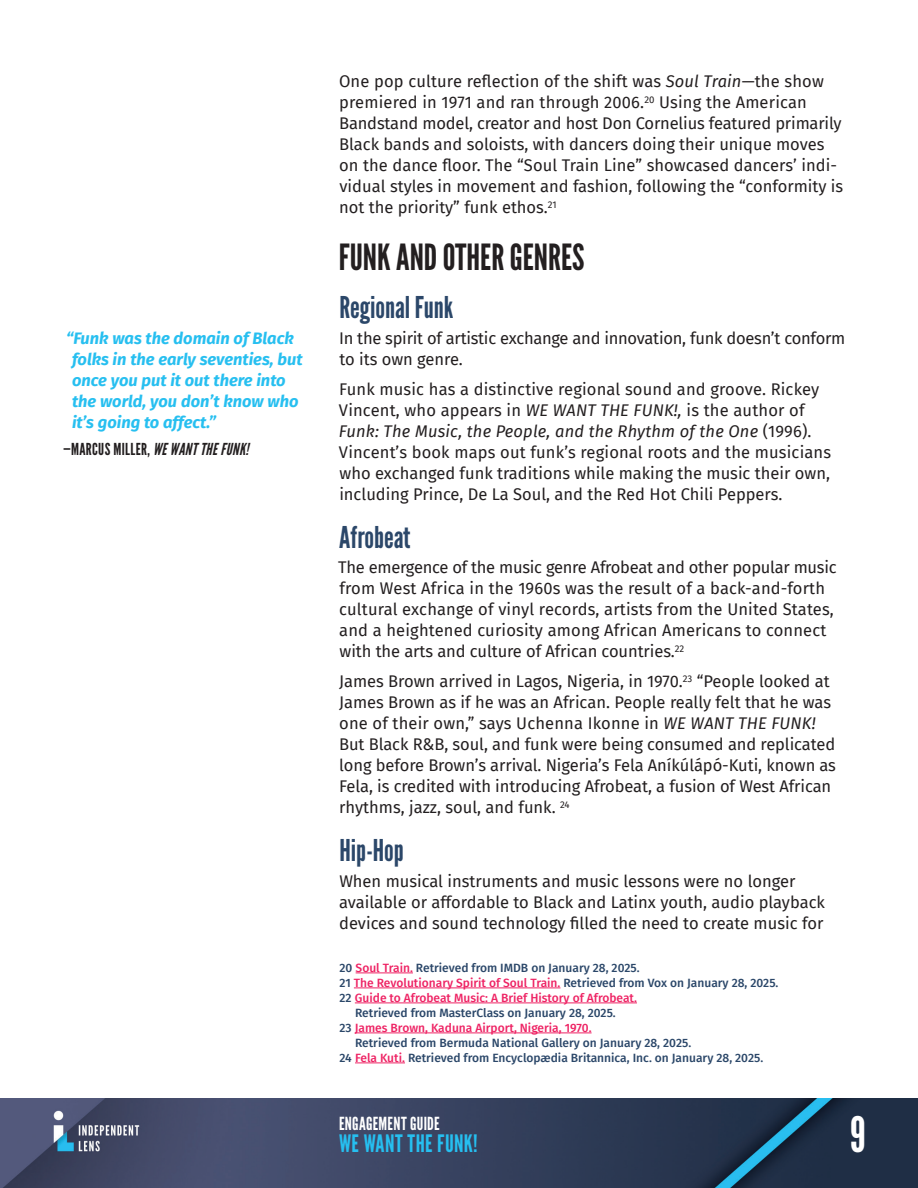
<style>
.page{position:relative;width:918px;height:1188px;background:#fff}
.page>*{position:absolute;margin:0;border:0;box-sizing:border-box;transform-origin:0 0}
.t1{font:48.75px "League Gothic";color:#fff;scale:.94 1}
.t2{font:36px "League Gothic";color:#231f20}
.t3{font:30px "League Gothic";color:#2b4769}
.t4{font:24px "League Gothic";letter-spacing:.02em;color:#26bff0}
.t5{font:18px "League Gothic";letter-spacing:.01em;color:#fff}
.t6{font:16.5px/21px "Fira Sans";color:#231f20}
.Pull_Quote{font:italic 700 16.5px/21px "Fira Sans";color:#27bff0}
.Pull_Quote_Attribution{font:16.5px "League Gothic";letter-spacing:.02em;color:#231f20}
.Footnote{font:500 12px/15px "Fira Sans";color:#2b4769}
.Footnote-2{font:500 12px/15px "Fira Sans";color:#ee2364;text-align:center}
.s1{font-style:italic}
.s2{color:#ee2364}
.s3{color:#2b4769}
</style>
<div class="page">
<img style="left:0;top:1098px;width:918px;height:90px">
<hr style="left:356px;top:973px;width:57px;height:1px;background:#ee2364">
<hr style="left:354px;top:988px;width:206px;height:1px;background:#ee2364">
<hr style="left:355px;top:1003px;width:282px;height:1px;background:#ee2364">
<hr style="left:355px;top:1033px;width:237px;height:1px;background:#ee2364">
<hr style="left:355px;top:1063px;width:50px;height:1px;background:#ee2364">
<p class="Pull_Quote" style="left:72px;top:327px;width:232px;text-indent:-6px">“Funk was the domain of Black folks in the early seventies, but once you put it out there into the world, you don’t know who it’s going to affect.”</p>
<p class="Pull_Quote_Attribution" style="left:63px;top:439px;width:187px">—MARCUS MILLER, <span class="s1">WE WANT THE FUNK!</span></p>
<p class="t6" style="left:339px;top:71px;width:506px">One pop culture reflection of the shift was <span class="s1">Soul Train</span>—the show premiered in 1971 and ran through 2006.<sup>20</sup> Using the American Bandstand model, creator and host Don Cornelius featured primarily Black bands and soloists, with dancers doing their unique moves on the dance floor. The “Soul Train Line” showcased dancers’ indi&shy;vidual styles in movement and fashion, following the “conformity is not the priority” funk ethos.<sup>21</sup></p>
<h2 class="t2" style="left:339px;top:236px;width:247px">FUNK AND OTHER GENRES</h2>
<h3 class="t3" style="left:339px;top:290px;width:115px">Regional Funk</h3>
<p class="t6" style="left:339px;top:327px;width:508px">In the spirit of artistic exchange and innovation, funk doesn’t conform to its own genre.</p>
<p class="t6" style="left:339px;top:378px;width:494px">Funk music has a distinctive regional sound and groove. Rickey Vincent, who appears in <span class="s1">WE WANT THE FUNK!,</span> is the author of <span class="s1">Funk: The Music, the People, and the Rhythm of the One</span> (1996).<br>Vincent’s book maps out funk’s regional roots and the musicians who exchanged funk traditions while making the music their own, including Prince, De La Soul, and the Red Hot Chili Peppers.</p>
<h3 class="t3" style="left:339px;top:519px;width:73px">Afrobeat</h3>
<p class="t6" style="left:338px;top:557px;width:500px">The emergence of the music genre Afrobeat and other popular music from West Africa in the 1960s was the result of a back-and-forth cultural exchange of vinyl records, artists from the United States, and a heightened curiosity among African Americans to connect with the arts and culture of African countries.<sup>22</sup></p>
<p class="t6" style="left:339px;top:671px;width:498px">James Brown arrived in Lagos, Nigeria, in 1970.<sup>23</sup> “People looked at James Brown as if he was an African. People really felt that he was one of their own,” says Uchenna Ikonne in <span class="s1">WE WANT THE FUNK!<br></span>But Black R&amp;B, soul, and funk were being consumed and replicated long before Brown’s arrival. Nigeria’s Fela Aníkúlápó-Kuti, known as Fela, is credited with introducing Afrobeat, a fusion of West African rhythms, jazz, soul, and funk. <sup>24</sup></p>
<h3 class="t3" style="left:339px;top:833px;width:66px">Hip-Hop</h3>
<p class="t6" style="left:339px;top:870px;width:487px">When musical instruments and music lessons were no longer available or affordable to Black and Latinx youth, audio playback devices and sound technology filled the need to create music for</p>
<p class="Footnote" style="left:340px;top:960px;width:302px">20 <span class="s2">Soul Train.</span> Retrieved from IMDB on January 28, 2025.</p>
<p class="Footnote" style="left:340px;top:975px;width:440px">21 <span class="s2">The Revolutionary Spirit of Soul Train.</span> Retrieved from Vox on January 28, 2025.</p>
<p class="Footnote-2" style="left:340px;top:990px;width:299px"><span class="s3">22</span> Guide to Afrobeat Music: A Brief History of Afrobeat.<br><span class="s3">Retrieved from MasterClass on January 28, 2025.</span></p>
<p class="Footnote" style="left:355px;top:1020px;width:338px;text-indent:-15px">23 <span class="s2">James Brown, Kaduna Airport, Nigeria, 1970.<br></span>Retrieved from Bermuda National Gallery on January 28, 2025.</p>
<p class="Footnote" style="left:340px;top:1050px;width:425px">24 <span class="s2">Fela Kuti.</span> Retrieved from Encyclopædia Britannica, Inc. on January 28, 2025.</p>
<p class="t5" style="left:339px;top:1112px;width:102px">ENGAGEMENT GUIDE</p>
<h3 class="t4" style="left:339px;top:1129px;width:140px">WE WANT THE FUNK!</h3>
<h1 class="t1" style="left:850px;top:1106px;width:18px">9</h1>
</div>
